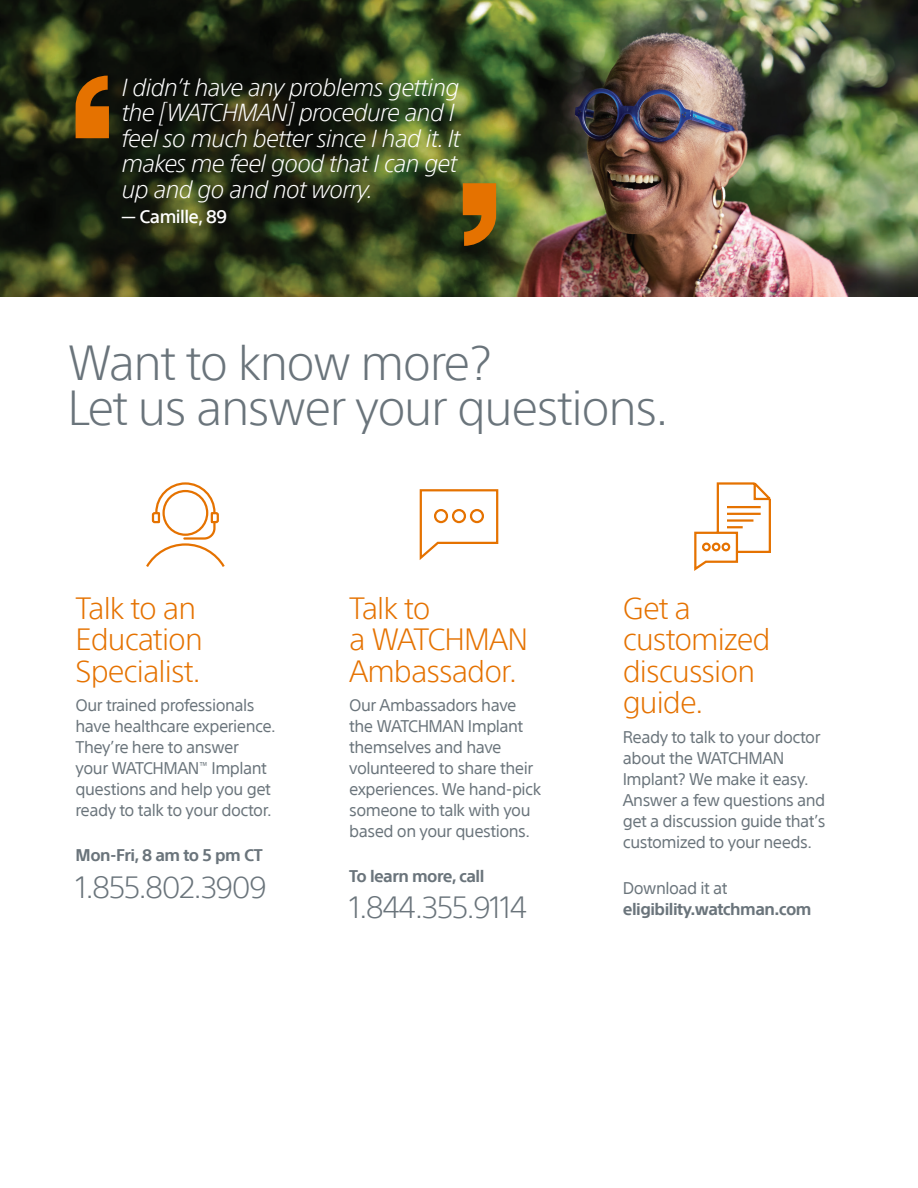
<style>
.page{position:relative;width:918px;height:1188px;background:#fff}
.page>*{position:absolute;margin:0;border:0;box-sizing:border-box;transform-origin:0 0}
.t1{font:300 48px "SST";letter-spacing:-.03em;color:#6a747b}
.t2{font:300 30px/31.5px "SST";letter-spacing:-.03em;color:#e57200}
.t3{font:300 30px "SST";letter-spacing:-.03em;color:#6a747b}
.t4{font:italic 300 24px/25.5px "SST";letter-spacing:-.03em;color:#fff}
.t5{font:500 18px "SST";letter-spacing:-.03em;color:#fff}
.t6{font:16.5px/21px "SST";letter-spacing:-.03em;color:#6a747b}
.t7{font:700 16.5px "SST";letter-spacing:-.03em;color:#6a747b}
</style>
<div class="page">
<img style="left:0;top:0;width:918px;height:297px">
<svg style="left:76px;top:76px;width:33px;height:62px;background:#b45c02"></svg>
<svg style="left:463px;top:183px;width:33px;height:63px;background:#b86305"></svg>
<svg style="left:146px;top:482px;width:79px;height:85px"></svg>
<svg style="left:419px;top:489px;width:80px;height:71px"></svg>
<svg style="left:694px;top:482px;width:77px;height:89px"></svg>
<p class="t4" style="left:122px;top:75px;width:340px">I didn’t have any problems getting the [WATCHMAN] procedure and I feel so much better since I had it. It makes me feel good that I can get up and go and not worry.</p>
<p class="t5" style="left:122px;top:206px;width:107px">— Camille, 89</p>
<p class="t1" style="left:68px;top:335px;width:425px">Want to know more?</p>
<p class="t1" style="left:68px;top:380px;width:602px">Let us answer your questions.</p>
<p class="t2" style="left:76px;top:592px;width:129px">Talk to an<br>Education<br>Specialist.</p>
<p class="t2" style="left:349px;top:592px;width:83px">Talk to</p>
<p class="t2" style="left:349px;top:624px;width:181px">a WATCHMAN<br>Ambassador.</p>
<p class="t6" style="left:76px;top:695px;width:181px">Our trained professionals</p>
<p class="t6" style="left:76px;top:716px;width:202px">have healthcare experience.<br>They’re here to answer<br>your WATCHMAN<sup>™</sup> Implant questions and help you get ready to talk to your doctor.</p>
<p class="t6" style="left:349px;top:695px;width:194px">Our Ambassadors have the WATCHMAN Implant themselves and have volunteered to share their experiences. We hand-pick someone to talk with you based on your questions.</p>
<p class="t7" style="left:76px;top:845px;width:189px">Mon-Fri, 8 am to 5 pm CT</p>
<p class="t3" style="left:76px;top:870px;width:193px">1.855.802.3909</p>
<p class="t7" style="left:349px;top:866px;width:137px">To learn more, call</p>
<p class="t3" style="left:349px;top:890px;width:180px">1.844.355.9114</p>
<p class="t2" style="left:623px;top:592px;width:149px">Get a customized discussion guide.</p>
<p class="t6" style="left:623px;top:727px;width:204px">Ready to talk to your doctor about the WATCHMAN<br>Implant? We make it easy.<br>Answer a few questions and get a discussion guide that’s customized to your needs.</p>
<p class="t6" style="left:623px;top:877px;width:106px">Download it at</p>
<p class="t7" style="left:623px;top:899px;width:190px">eligibility.watchman.com</p>
</div>
